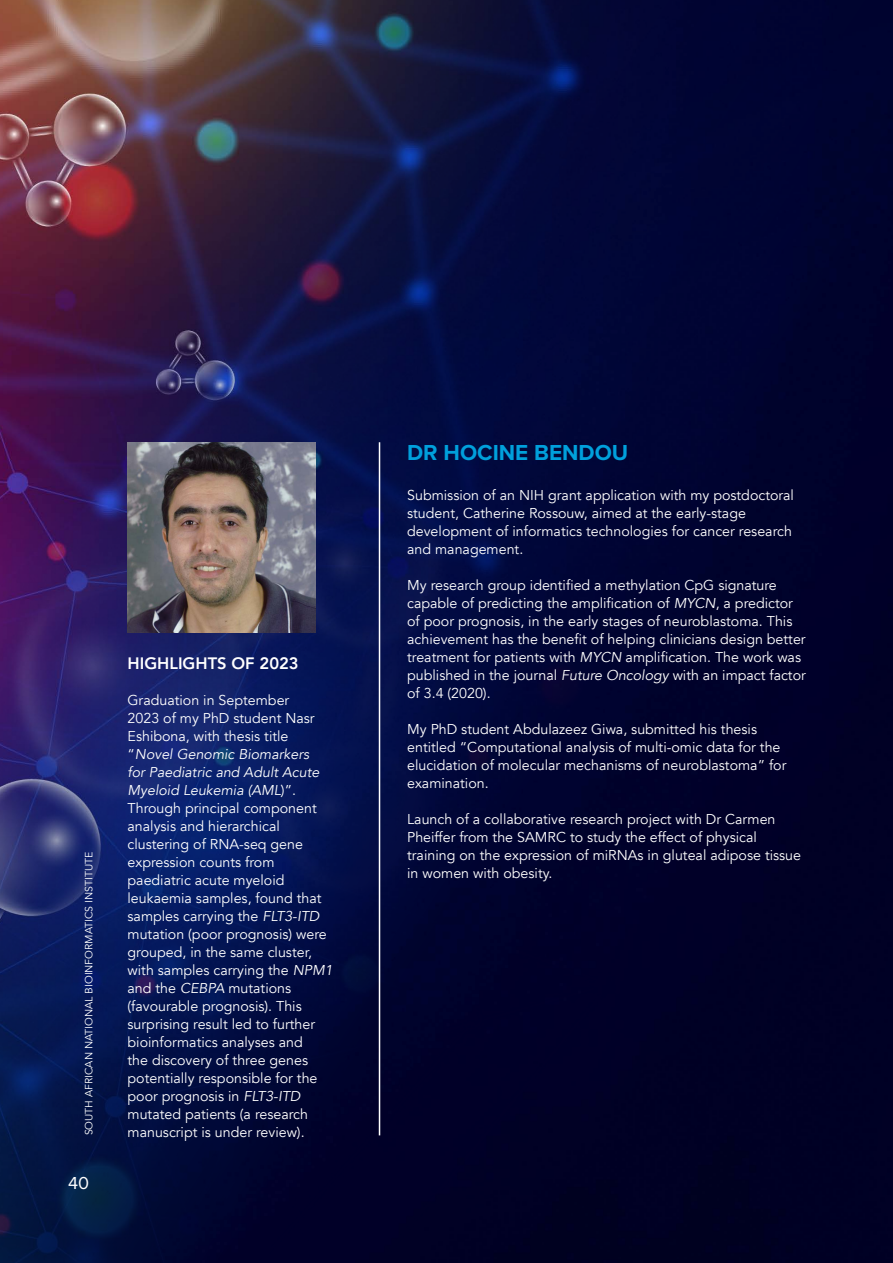
<style>
.page{position:relative;width:893px;height:1263px;background:#fff}
.page>*{position:absolute;margin:0;border:0;box-sizing:border-box;transform-origin:0 0}
.t1{font:700 22.5px "Proxima Nova";color:#00a0dc}
.t2{font:18px "Proxima Nova";color:#fff}
.t3{font:800 16.5px "Avenir";color:#fff}
.t4{font:14.25px/18px "Avenir";color:#fff}
.t5{font:10.5px "Avenir";color:#fff}
.s1{font-style:italic}
</style>
<div class="page">
<img style="left:0;top:0;width:893px;height:1263px">
<img style="left:128px;top:442px;width:188px;height:191px">
<hr style="left:379px;top:442px;width:1px;height:693px;background:#fff">
<p class="t5" style="left:82px;top:1135px;width:285px;rotate:-90deg">SOUTH AFRICAN NATIONAL BIOINFORMATICS INSTITUTE</p>
<p class="t2" style="left:68px;top:1169px;width:23px">40</p>
<p class="t3" style="left:128px;top:650px;width:173px">HIGHLIGHTS OF 2023</p>
<p class="t4" style="left:128px;top:691px;width:207px">Graduation in September<br>2023 of my PhD student Nasr<br>Eshibona, with thesis title “<span class="s1">Novel Genomic Biomarkers<br>for Paediatric and Adult Acute<br>Myeloid Leukemia (AML</span>)”.<br>Through principal component analysis and hierarchical clustering of RNA-seq gene expression counts from paediatric acute myeloid leukaemia samples, found that samples carrying the <span class="s1">FLT3-ITD </span>mutation (poor prognosis) were grouped, in the same cluster, with samples carrying the <span class="s1">NPM1 </span>and the <span class="s1">CEBPA</span> mutations (favourable prognosis). This surprising result led to further bioinformatics analyses and<br>the discovery of three genes potentially responsible for the poor prognosis in <span class="s1">FLT3-ITD </span>mutated patients (a research manuscript is under review).</p>
<h1 class="t1" style="left:407px;top:436px;width:223px">DR HOCINE BENDOU</h1>
<p class="t4" style="left:407px;top:486px;width:388px">Submission of an NIH grant application with my postdoctoral student, Catherine Rossouw, aimed at the early-stage development of informatics technologies for cancer research and management.</p>
<p class="t4" style="left:407px;top:576px;width:400px">My research group identified a methylation CpG signature capable of predicting the amplification of <span class="s1">MYCN</span>, a predictor of poor prognosis, in the early stages of neuroblastoma. This achievement has the benefit of helping clinicians design better treatment for patients with <span class="s1">MYCN</span> amplification. The work was published in the journal <span class="s1">Future Oncology</span> with an impact factor of 3.4 (2020).</p>
<p class="t4" style="left:407px;top:720px;width:381px">My PhD student Abdulazeez Giwa, submitted his thesis entitled “Computational analysis of multi-omic data for the elucidation of molecular mechanisms of neuroblastoma” for examination.</p>
<p class="t4" style="left:407px;top:810px;width:395px">Launch of a collaborative research project with Dr Carmen Pheiffer from the SAMRC to study the effect of physical training on the expression of miRNAs in gluteal adipose tissue in women with obesity.</p>
</div>
